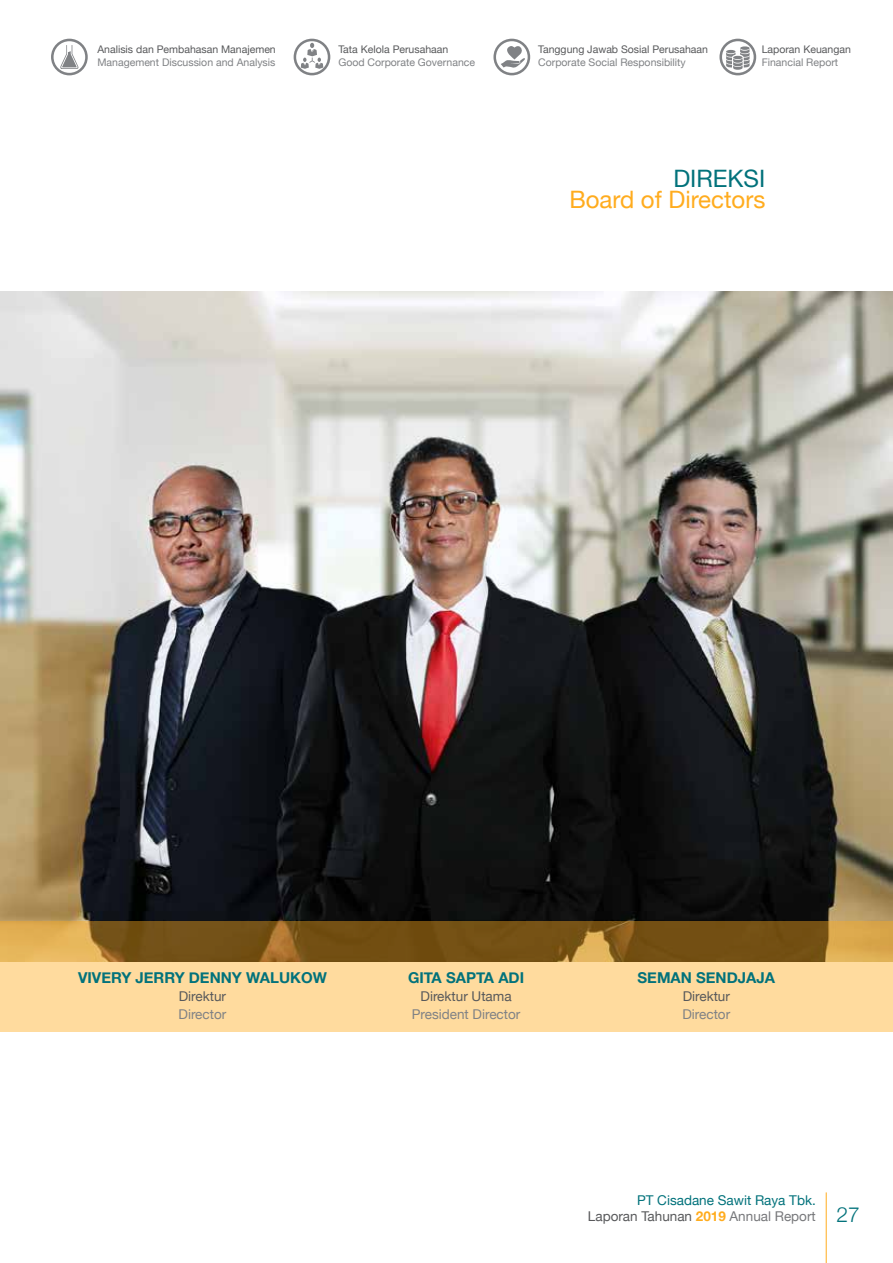
<style>
.page{position:relative;width:893px;height:1263px;background:#fff}
.page>*{position:absolute;margin:0;border:0;box-sizing:border-box;transform-origin:0 0}
.t1{font:24px "Helvetica Neue";color:#ffac1e}
.t2{font:24px "Helvetica Neue";color:#02727b}
.t3{font:700 15px "Helvetica Neue";color:#02727b}
.t4{font:13.5px/15.5px "Helvetica Neue";color:#02727b;text-align:center}
.t5{font:13.5px "Helvetica Neue";color:#808285}
.t6{font:13.5px "Helvetica Neue";color:#58595b}
.t7{font:10.5px "Helvetica Neue";color:#808285}
.t8{font:10.5px "Helvetica Neue";color:#58595b}
.s1{color:#58595b}
.s2{font-weight:700;color:#ffac1e}
.s3{color:#77787b}
.s4{font-weight:300;font-size:21px}
</style>
<div class="page">
<hr style="left:826px;top:1192px;width:1px;height:71px;background:#ffac1e">
<svg style="left:51px;top:39px;width:37px;height:36px"></svg>
<svg style="left:294px;top:39px;width:36px;height:36px"></svg>
<svg style="left:719px;top:39px;width:37px;height:36px"></svg>
<svg style="left:493px;top:39px;width:37px;height:36px"></svg>
<img style="left:0;top:291px;width:893px;height:630px">
<svg style="left:0;top:921px;width:893px;height:111px;background:#d4af70"></svg>
<p class="t8" style="left:97px;top:42px;width:180px">Analisis dan Pembahasan Manajemen</p>
<p class="t8" style="left:338px;top:42px;width:111px">Tata Kelola Perusahaan</p>
<p class="t8" style="left:538px;top:42px;width:171px">Tanggung Jawab Sosial Perusahaan</p>
<p class="t8" style="left:762px;top:42px;width:91px">Laporan Keuangan</p>
<p class="t7" style="left:97px;top:55px;width:179px">Management Discussion and Analysis</p>
<p class="t7" style="left:338px;top:55px;width:138px">Good Corporate Governance</p>
<p class="t7" style="left:538px;top:55px;width:149px">Corporate Social Responsibility</p>
<p class="t7" style="left:762px;top:55px;width:78px">Financial Report</p>
<h1 class="t2" style="left:673px;top:161px;width:93px">DIREKSI</h1>
<h1 class="t1" style="left:569px;top:182px;width:198px">Board of Directors</h1>
<h2 class="t3" style="left:78px;top:966px;width:250px">VIVERY JERRY DENNY WALUKOW</h2>
<p class="t6" style="left:179px;top:986px;width:49px">Direktur</p>
<p class="t5" style="left:179px;top:1004px;width:49px">Director</p>
<h2 class="t3" style="left:408px;top:966px;width:118px">GITA SAPTA ADI</h2>
<p class="t6" style="left:421px;top:986px;width:93px">Direktur Utama</p>
<p class="t5" style="left:412px;top:1004px;width:110px">President Director</p>
<h2 class="t3" style="left:638px;top:966px;width:139px">SEMAN SENDJAJA</h2>
<p class="t6" style="left:683px;top:986px;width:49px">Direktur</p>
<p class="t5" style="left:682px;top:1004px;width:49px">Director</p>
<p class="t4" style="left:588px;top:1193px;width:274px">PT Cisadane Sawit Raya Tbk.<br><span class="s1">Laporan Tahunan</span> <span class="s2">2019</span> <span class="s3">Annual Report</span> <span class="s4">27</span></p>
</div>
